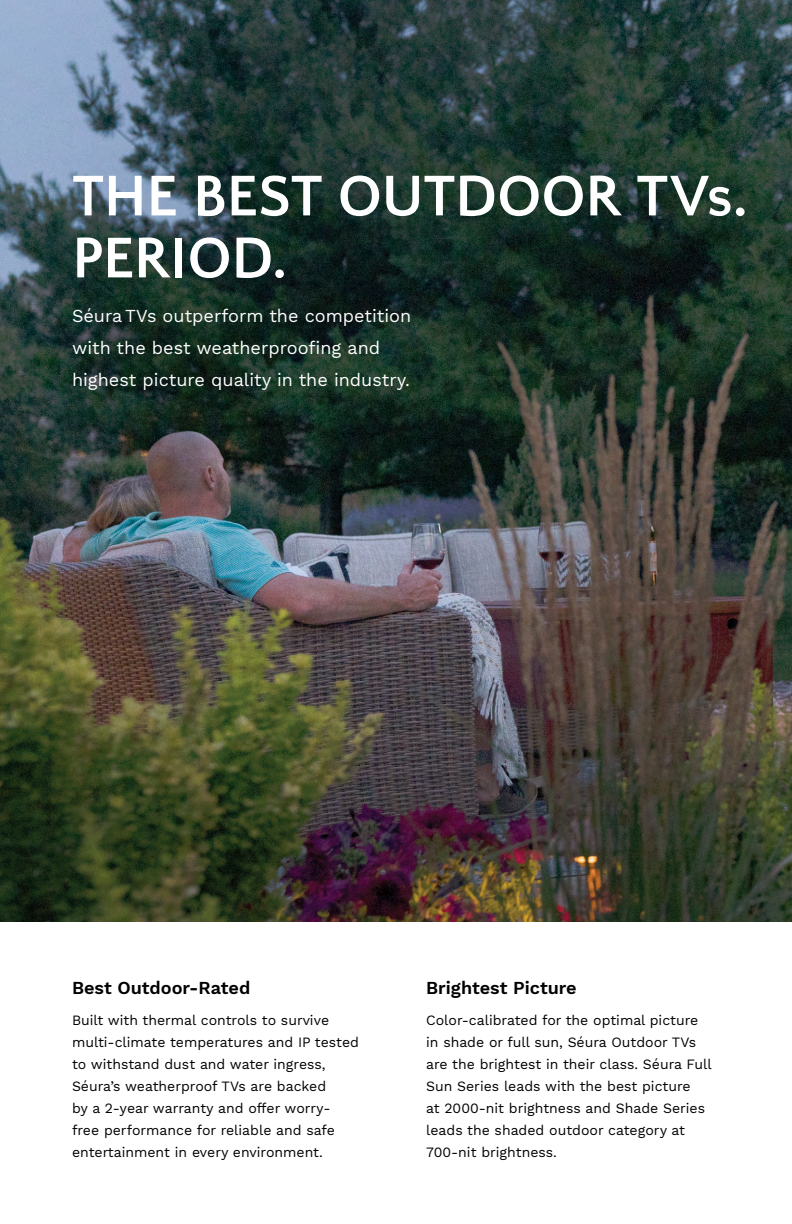
<style>
.page{position:relative;width:792px;height:1224px;background:#fff}
.page>*{position:absolute;margin:0;border:0;box-sizing:border-box;transform-origin:0 0}
.t1{font:700 60px/62px "Quattrocento Sans";letter-spacing:-.01em;color:#fff}
.t2{font:18px/32px "Work Sans";color:#fff}
.t3{font:600 18px "Work Sans";color:#000}
.t4{font:14px/22px "Work Sans";color:#000}
</style>
<div class="page">
<img style="left:0;top:0;width:792px;height:922px">
<h1 class="t1" style="left:72px;top:167px;width:677px">THE BEST OUTDOOR TVs.<br>PERIOD.</h1>
<p class="t2" style="left:72px;top:301px;width:341px">Séura TVs outperform the competition with the best weatherproofing and highest picture quality in the industry.</p>
<p class="t3" style="left:72px;top:978px;width:180px">Best Outdoor-Rated</p>
<p class="t4" style="left:72px;top:1010px;width:289px">Built with thermal controls to survive multi-climate temperatures and IP tested to withstand dust and water ingress, Séura’s weatherproof TVs are backed<br>by a 2-year warranty and offer worry&shy;free performance for reliable and safe entertainment in every environment.</p>
<p class="t3" style="left:426px;top:978px;width:152px">Brightest Picture</p>
<p class="t4" style="left:426px;top:1010px;width:287px">Color-calibrated for the optimal picture in shade or full sun, Séura Outdoor TVs are the brightest in their class. Séura Full Sun Series leads with the best picture<br>at 2000-nit brightness and Shade Series leads the shaded outdoor category at 700-nit brightness.</p>
</div>
